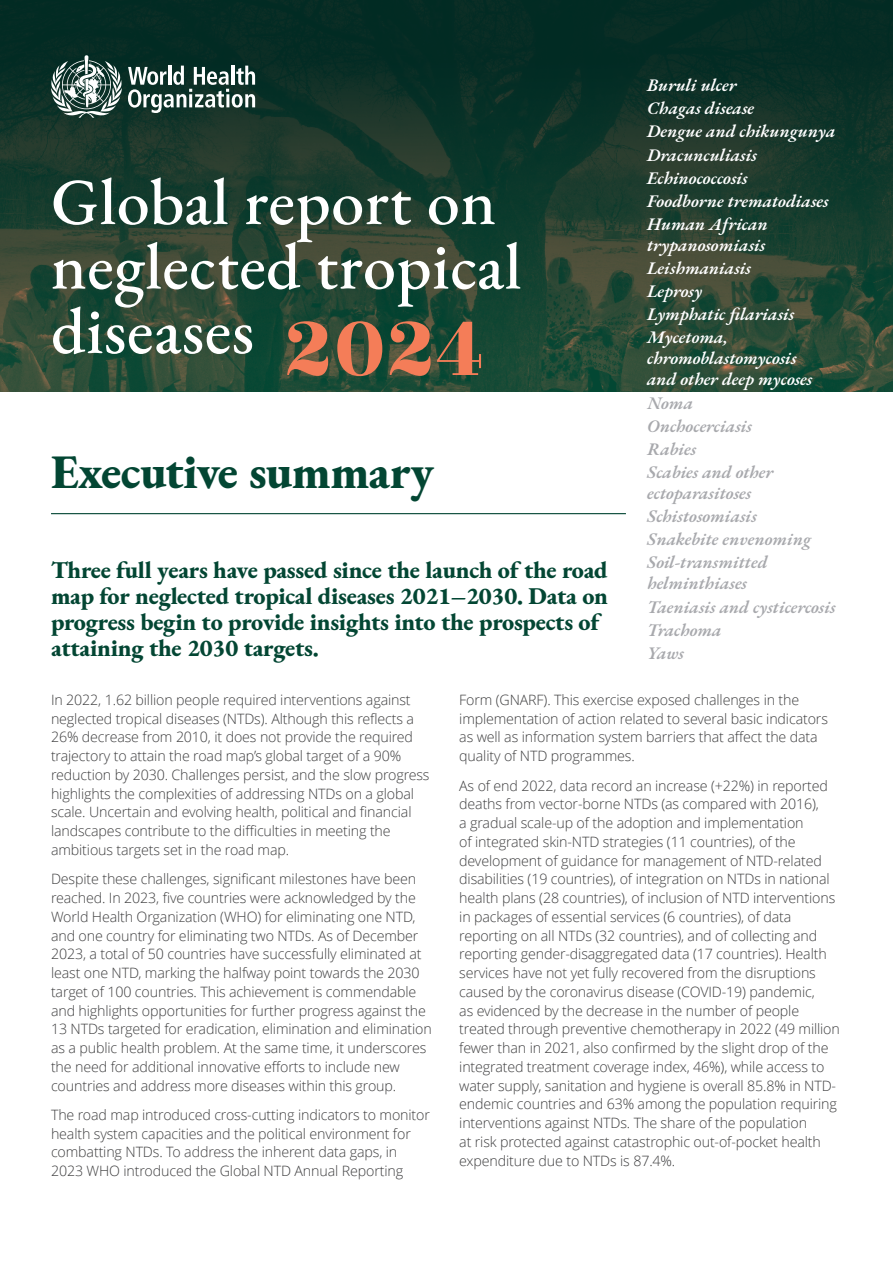
<style>
.page{position:relative;width:893px;height:1263px;background:#fff}
.page>*{position:absolute;margin:0;border:0;box-sizing:border-box;transform-origin:0 0}
.Doc_title{font:91.5px "Rozha One";color:#f47d58}
.Doc_title-2{font:500 66px/64.5px "EB Garamond";letter-spacing:.01em;color:#fff}
.Heading_1{font:800 48px "EB Garamond";letter-spacing:-.015em;color:#034633}
.Main_text_1st_para{font:800 24px/26.2px "EB Garamond";letter-spacing:-.01em;color:#034633}
.Diseases_cover{font:italic 600 18px/21px "EB Garamond";color:#fff}
.Diseases_cover-2{font:italic 600 18px/21px "EB Garamond";color:#a8a9ad}
.Main_text{font:300 14.25px/18.8px "Open Sans";letter-spacing:-.01em;color:#3e3e3f}
</style>
<div class="page">
<hr style="left:51px;top:513px;width:575px;height:1px;background:#034633">
<img style="left:0;top:357px;width:893px;height:35px">
<svg style="left:0;top:0;width:893px;height:357px;background:#1a3b2d"></svg>
<svg style="left:50px;top:55px;width:205px;height:63px"></svg>
<p class="Diseases_cover" style="left:647px;top:75px;width:91px">Buruli ulcer</p>
<p class="Diseases_cover" style="left:647px;top:98px;width:108px">Chagas disease</p>
<p class="Diseases_cover" style="left:647px;top:121px;width:190px">Dengue and chikungunya</p>
<p class="Diseases_cover" style="left:647px;top:144px;width:111px">Dracunculiasis</p>
<p class="Diseases_cover" style="left:647px;top:167px;width:102px">Echinococcosis</p>
<p class="Diseases_cover" style="left:647px;top:191px;width:183px">Foodborne trematodiases</p>
<p class="Diseases_cover" style="left:647px;top:214px;width:122px">Human African trypanosomiasis</p>
<p class="Diseases_cover" style="left:647px;top:258px;width:105px">Leishmaniasis</p>
<p class="Diseases_cover" style="left:647px;top:281px;width:57px">Leprosy</p>
<p class="Diseases_cover" style="left:647px;top:304px;width:149px">Lymphatic filariasis</p>
<p class="Diseases_cover" style="left:647px;top:327px;width:167px">Mycetoma, chromoblastomycosis and other deep mycoses</p>
<p class="Diseases_cover-2" style="left:647px;top:392px;width:47px">Noma</p>
<p class="Diseases_cover-2" style="left:647px;top:415px;width:106px">Onchocerciasis</p>
<p class="Diseases_cover-2" style="left:647px;top:439px;width:50px">Rabies</p>
<p class="Diseases_cover-2" style="left:647px;top:462px;width:128px">Scabies and other ectoparasitoses</p>
<p class="Diseases_cover-2" style="left:647px;top:506px;width:111px">Schistosomiasis</p>
<p class="Diseases_cover-2" style="left:647px;top:529px;width:165px">Snakebite envenoming</p>
<p class="Diseases_cover-2" style="left:647px;top:552px;width:122px">Soil-transmitted helminthiases</p>
<p class="Diseases_cover-2" style="left:647px;top:596px;width:190px">Taeniasis and cysticercosis</p>
<p class="Diseases_cover-2" style="left:647px;top:619px;width:76px">Trachoma</p>
<p class="Diseases_cover-2" style="left:647px;top:642px;width:38px">Yaws</p>
<p class="Doc_title-2" style="left:51px;top:169px;width:472px">Global report on neglected tropical diseases</p>
<p class="Doc_title" style="left:284px;top:284px;width:202px">2024</p>
<p class="Heading_1" style="left:51px;top:437px;width:384px">Executive summary</p>
<p class="Main_text_1st_para" style="left:51px;top:556px;width:559px">Three full years have passed since the launch of the road map for neglected tropical diseases 2021–2030. Data on progress begin to provide insights into the prospects of attaining the 2030 targets.</p>
<p class="Main_text" style="left:51px;top:690px;width:380px">In 2022, 1.62 billion people required interventions against neglected tropical diseases (NTDs). Although this reflects a 26% decrease from 2010, it does not provide the required trajectory to attain the road map’s global target of a 90% reduction by 2030. Challenges persist, and the slow progress highlights the complexities of addressing NTDs on a global scale. Uncertain and evolving health, political and financial landscapes contribute to the difficulties in meeting the ambitious targets set in the road map.</p>
<p class="Main_text" style="left:51px;top:869px;width:382px">Despite these challenges, significant milestones have been reached. In 2023, five countries were acknowledged by the World Health Organization (WHO) for eliminating one NTD, and one country for eliminating two NTDs. As of December 2023, a total of 50 countries have successfully eliminated at least one NTD, marking the halfway point towards the 2030 target of 100 countries. This achievement is commendable and highlights opportunities for further progress against the 13 NTDs targeted for eradication, elimination and elimination as a public health problem. At the same time, it underscores the need for additional innovative efforts to include new countries and address more diseases within this group.</p>
<p class="Main_text" style="left:51px;top:1105px;width:380px">The road map introduced cross-cutting indicators to monitor health system capacities and the political environment for combatting NTDs. To address the inherent data gaps, in 2023 WHO introduced the Global NTD Annual Reporting</p>
<p class="Main_text" style="left:459px;top:690px;width:370px">Form (GNARF). This exercise exposed challenges in the implementation of action related to several basic indicators as well as information system barriers that affect the data quality of NTD programmes.</p>
<p class="Main_text" style="left:459px;top:776px;width:382px">As of end 2022, data record an increase (+22%) in reported deaths from vector-borne NTDs (as compared with 2016),<br>a gradual scale-up of the adoption and implementation<br>of integrated skin-NTD strategies (11 countries), of the development of guidance for management of NTD-related disabilities (19 countries), of integration on NTDs in national health plans (28 countries), of inclusion of NTD interventions in packages of essential services (6 countries), of data reporting on all NTDs (32 countries), and of collecting and reporting gender-disaggregated data (17 countries). Health services have not yet fully recovered from the disruptions caused by the coronavirus disease (COVID-19) pandemic,<br>as evidenced by the decrease in the number of people treated through preventive chemotherapy in 2022 (49 million fewer than in 2021, also confirmed by the slight drop of the integrated treatment coverage index, 46%), while access to water supply, sanitation and hygiene is overall 85.8% in NTD&shy;endemic countries and 63% among the population requiring interventions against NTDs. The share of the population<br>at risk protected against catastrophic out-of-pocket health expenditure due to NTDs is 87.4%.</p>
</div>
